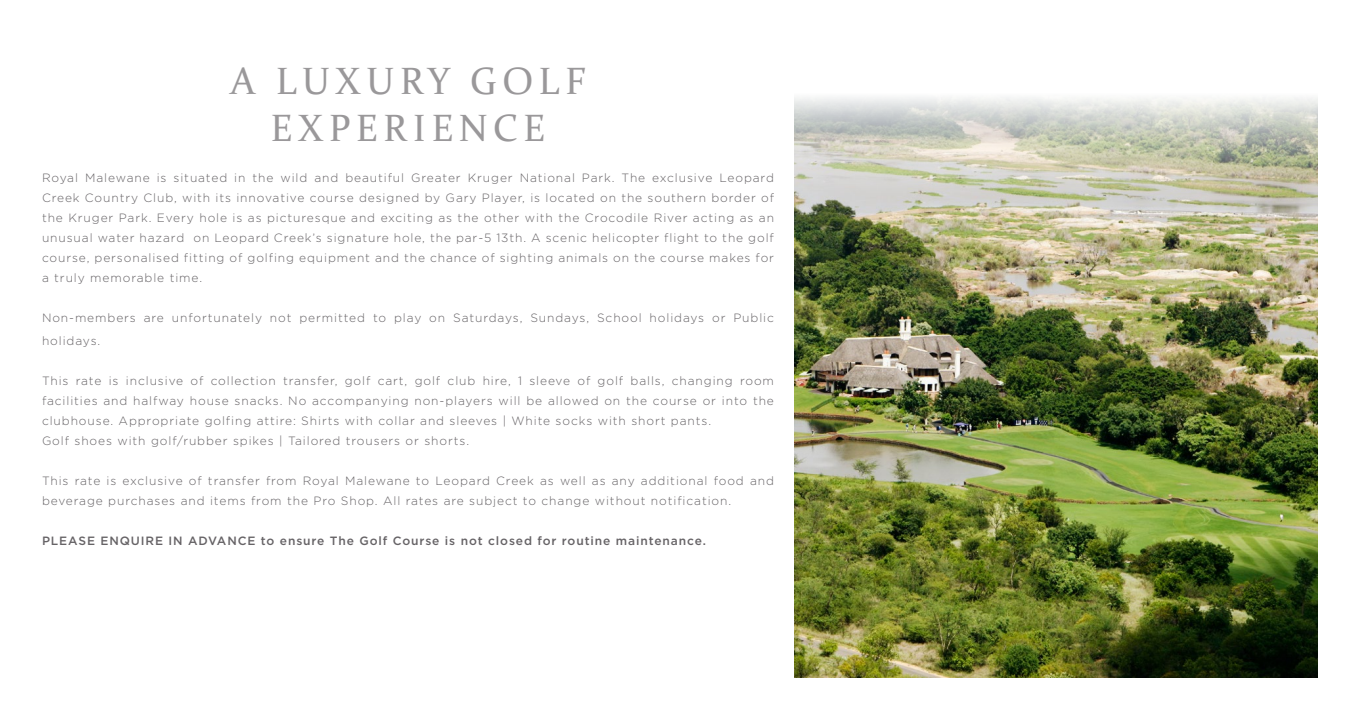
<style>
.page{position:relative;width:1360px;height:720px;background:#fff}
.page>*{position:absolute;margin:0;border:0;box-sizing:border-box;transform-origin:0 0}
.t1{font:38.1px/47px "Constantia";letter-spacing:.145em;color:#9a989a;text-align:center}
.t2{font:300 12px/20px "Gotham";letter-spacing:.075em;color:#666366}
.t3{font:500 12px "Gotham";letter-spacing:.075em;color:#666366}
</style>
<div class="page">
<img style="left:794px;top:97px;width:524px;height:581px">
<h1 class="t1" style="left:230px;top:56px;width:357px">A LUXURY GOLF<br>EXPERIENCE</h1>
<p class="t2" style="left:42px;top:167px;width:734px;text-align:justify">Royal Malewane is situated in the wild and beautiful Greater Kruger National Park. The exclusive Leopard Creek Country Club, with its innovative course designed by Gary Player, is located on the southern border of the Kruger Park. Every hole is as picturesque and exciting as the other with the Crocodile River acting as an unusual water hazard on Leopard Creek’s signature hole, the par-5 13th. A scenic helicopter flight to the golf course, personalised fitting of golfing equipment and the chance of sighting animals on the course makes for a truly memorable time.</p>
<p class="t2" style="left:42px;top:306px;width:734px;line-height:23px">Non-members are unfortunately not permitted to play on Saturdays, Sundays, School holidays or Public holidays.</p>
<p class="t2" style="left:42px;top:370px;width:734px">This rate is inclusive of collection transfer, golf cart, golf club hire, 1 sleeve of golf balls, changing room facilities and halfway house snacks. No accompanying non-players will be allowed on the course or into the clubhouse. Appropriate golfing attire: Shirts with collar and sleeves | White socks with short pants.<br>Golf shoes with golf/rubber spikes | Tailored trousers or shorts.</p>
<p class="t2" style="left:42px;top:470px;width:734px">This rate is exclusive of transfer from Royal Malewane to Leopard Creek as well as any additional food and beverage purchases and items from the Pro Shop. All rates are subject to change without notification.</p>
<p class="t3" style="left:42px;top:533px;width:666px">PLEASE ENQUIRE IN ADVANCE to ensure The Golf Course is not closed for routine maintenance.</p>
</div>
